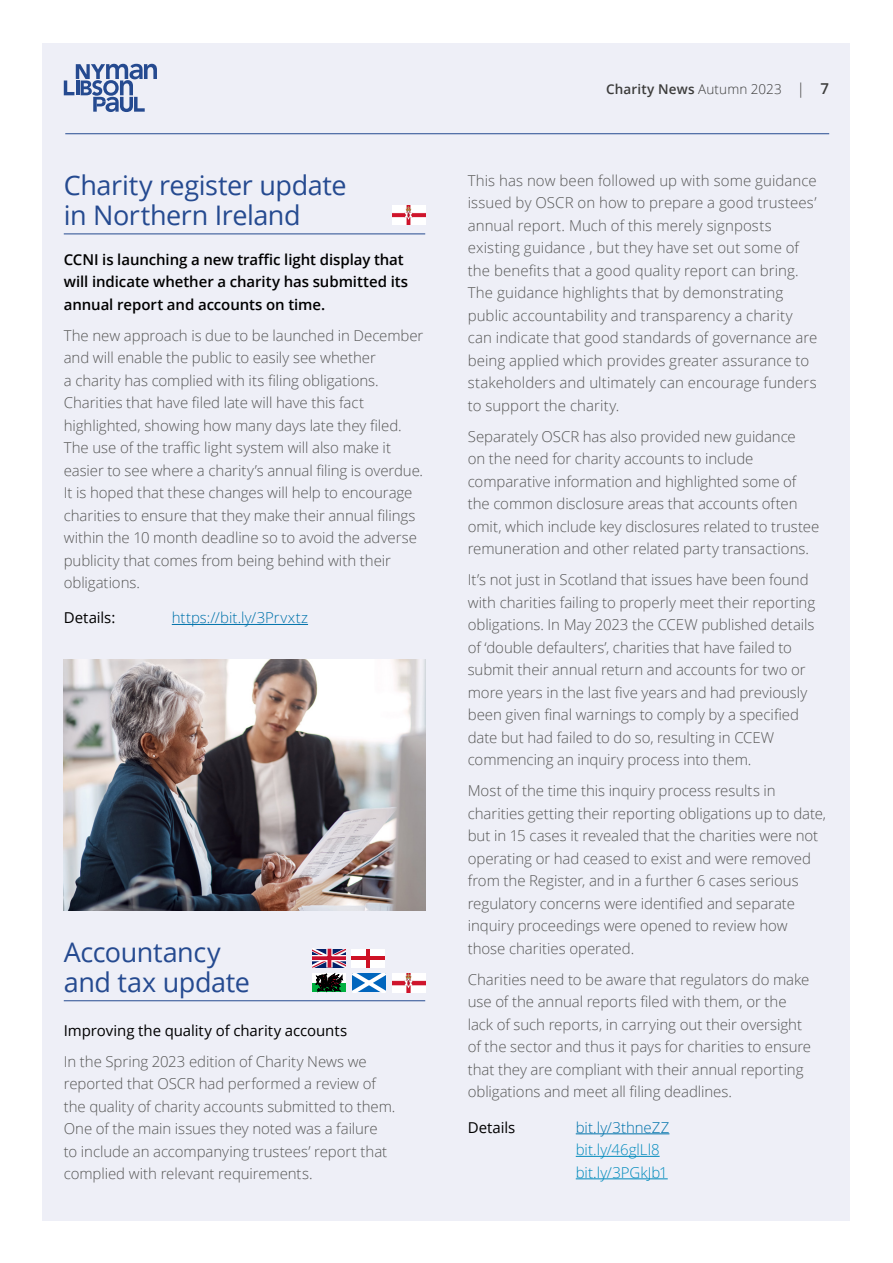
<style>
.page{position:relative;width:893px;height:1263px;background:#fff}
.page>*{position:absolute;margin:0;border:0;box-sizing:border-box;transform-origin:0 0}
.Head3_plus_rule{font:27px/30px "Open Sans";letter-spacing:-.015em;color:#254a90}
.Body{font:300 15px/22.5px "Open Sans";letter-spacing:-.005em;color:#575756}
.first_para{font:600 15px/22.5px "Open Sans";letter-spacing:-.005em;color:#000}
.Head4{font:15px "Open Sans";letter-spacing:-.005em;color:#000}
.Head4-2{font:300 15px "Open Sans";letter-spacing:.005em;color:#0073ab}
.Body-2{font:300 15px "Open Sans";color:#008abc}
.t1{font:600 13.5px "Open Sans";letter-spacing:.015em;color:#3c3c3b}
.s1{font-weight:300}
.s2{font-weight:300;font-size:15px}
.s3{font-size:15px}
</style>
<div class="page">
<div style="left:43px;top:43px;width:807px;height:1177px;background:#eeeff7"></div>
<svg style="left:64px;top:64px;width:93px;height:48px"></svg>
<hr style="left:65px;top:133px;width:764px;height:1px;background:#254a90">
<hr style="left:64px;top:233px;width:361px;height:1px;background:#254a90">
<hr style="left:172px;top:624px;width:136px;height:1px;background:#0073ab">
<hr style="left:64px;top:1000px;width:361px;height:1px;background:#254a90">
<hr style="left:576px;top:1133px;width:93px;height:1px;background:#0073ab">
<hr style="left:576px;top:1156px;width:84px;height:1px;background:#008abc">
<hr style="left:576px;top:1178px;width:92px;height:1px;background:#008abc">
<img style="left:64px;top:660px;width:361px;height:251px">
<img style="left:392px;top:205px;width:33px;height:19px">
<svg style="left:313px;top:949px;width:33px;height:18px"></svg>
<div style="left:326px;top:949px;width:7px;height:18px;background:#e9a1ad"></div>
<svg style="left:313px;top:955px;width:33px;height:6px"></svg>
<hr style="left:328px;top:949px;width:3px;height:18px;background:#c8102e">
<svg style="left:313px;top:956px;width:33px;height:4px"></svg>
<div style="left:352px;top:949px;width:33px;height:18px;background:#fff"></div>
<hr style="left:366px;top:949px;width:4px;height:18px;background:#ce1124">
<hr style="left:352px;top:956px;width:33px;height:4px;background:#ce1124">
<div style="left:313px;top:973px;width:33px;height:19px;background:#00b140"></div>
<div style="left:313px;top:973px;width:33px;height:10px;background:#fff"></div>
<svg style="left:316px;top:974px;width:27px;height:17px"></svg>
<svg style="left:353px;top:973px;width:33px;height:19px"></svg>
<img style="left:392px;top:973px;width:33px;height:19px">
<p class="Head3_plus_rule" style="left:64px;top:170px;width:284px">Charity register update in Northern Ireland</p>
<p class="first_para" style="left:64px;top:247px;width:346px">CCNI is launching a new traffic light display that will indicate whether a charity has submitted its annual report and accounts on time.</p>
<p class="Body" style="left:64px;top:323px;width:361px">The new approach is due to be launched in December and will enable the public to easily see whether<br>a charity has complied with its filing obligations.<br>Charities that have filed late will have this fact highlighted, showing how many days late they filed.<br>The use of the traffic light system will also make it easier to see where a charity’s annual filing is overdue.<br>It is hoped that these changes will help to encourage charities to ensure that they make their annual filings within the 10 month deadline so to avoid the adverse publicity that comes from being behind with their obligations.</p>
<p class="Head4" style="left:64px;top:608px;width:53px">Details:</p>
<p class="Head4-2" style="left:172px;top:608px;width:138px">https://bit.ly/3Prvxtz</p>
<p class="Head3_plus_rule" style="left:64px;top:936px;width:188px">Accountancy and tax update</p>
<p class="Head4" style="left:64px;top:1020px;width:285px">Improving the quality of charity accounts</p>
<p class="Body" style="left:64px;top:1049px;width:333px">In the Spring 2023 edition of Charity News we reported that OSCR had performed a review of the quality of charity accounts submitted to them.<br>One of the main issues they noted was a failure<br>to include an accompanying trustees’ report that complied with relevant requirements.</p>
<p class="t1" style="left:606px;top:79px;width:225px">Charity News <span class="s1">Autumn 2023</span> <span class="s2">|</span> <span class="s3">7</span></p>
<p class="Body" style="left:468px;top:169px;width:351px">This has now been followed up with some guidance issued by OSCR on how to prepare a good trustees’ annual report. Much of this merely signposts existing guidance , but they have set out some of the benefits that a good quality report can bring.<br>The guidance highlights that by demonstrating public accountability and transparency a charity can indicate that good standards of governance are being applied which provides greater assurance to stakeholders and ultimately can encourage funders to support the charity.</p>
<p class="Body" style="left:468px;top:425px;width:353px">Separately OSCR has also provided new guidance<br>on the need for charity accounts to include comparative information and highlighted some of the common disclosure areas that accounts often omit, which include key disclosures related to trustee remuneration and other related party transactions.</p>
<p class="Body" style="left:468px;top:568px;width:349px">It’s not just in Scotland that issues have been found with charities failing to properly meet their reporting obligations. In May 2023 the CCEW published details of ‘double defaulters’, charities that have failed to submit their annual return and accounts for two or more years in the last five years and had previously been given final warnings to comply by a specified date but had failed to do so, resulting in CCEW commencing an inquiry process into them.</p>
<p class="Body" style="left:468px;top:779px;width:360px">Most of the time this inquiry process results in charities getting their reporting obligations up to date, but in 15 cases it revealed that the charities were not operating or had ceased to exist and were removed from the Register, and in a further 6 cases serious regulatory concerns were identified and separate inquiry proceedings were opened to review how those charities operated.</p>
<p class="Body" style="left:468px;top:968px;width:345px">Charities need to be aware that regulators do make use of the annual reports filed with them, or the lack of such reports, in carrying out their oversight of the sector and thus it pays for charities to ensure that they are compliant with their annual reporting obligations and meet all filing deadlines.</p>
<p class="Head4" style="left:468px;top:1117px;width:49px">Details</p>
<p class="Head4-2" style="left:576px;top:1117px;width:95px">bit.ly/3thneZZ</p>
<p class="Body-2" style="left:576px;top:1139px;width:85px">bit.ly/46glLl8</p>
<p class="Body-2" style="left:576px;top:1162px;width:93px">bit.ly/3PGkJb1</p>
</div>
